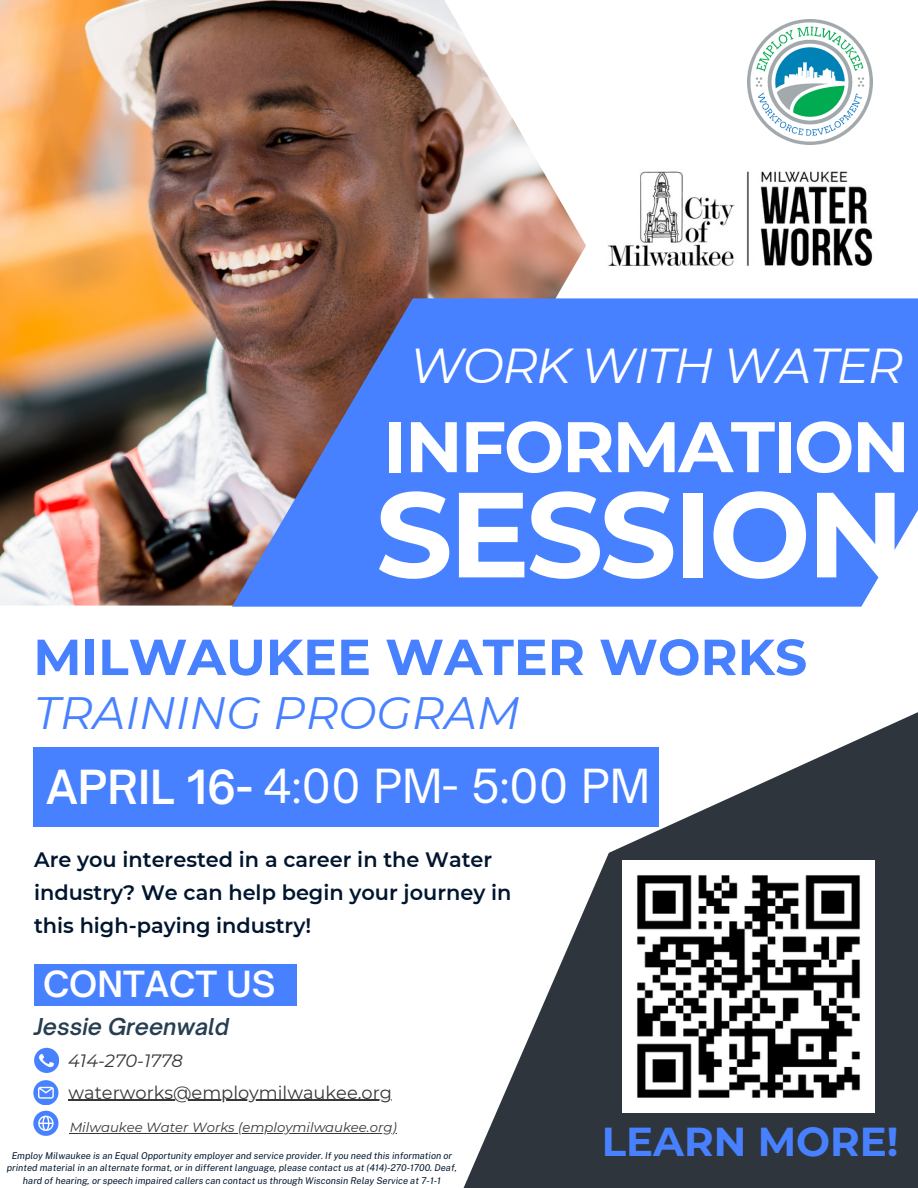
<style>
.page{position:relative;width:918px;height:1188px;background:#fff}
.page>*{position:absolute;margin:0;border:0;box-sizing:border-box;transform-origin:0 0}
.t1{font:700 120.75px "Montserrat";letter-spacing:-.03em;color:#fff}
.t2{font:700 71.4px "Montserrat";letter-spacing:-.03em;color:#fff}
.t3{font:700 50.55px "Montserrat";color:#4881ff}
.t4{font:italic 49.05px "Montserrat";letter-spacing:-.03em;color:#fff}
.t5{font:italic 45.3px "Montserrat";color:#4881ff}
.t6{font:45px "Open Sauce One";color:#fff}
.t7{font:700 40.35px "Montserrat";color:#4881ff}
.t8{font:600 34.5px "Open Sauce One";color:#fff}
.t9{font:italic 600 22.35px "Open Sauce One";color:#263e51}
.t10{font:600 20.85px/33.3px "Montserrat";color:#00162e}
.t11{font:17.85px "Montserrat";color:#373737}
.t12{font:italic 17.85px "Montserrat";color:#373737}
.t13{font:italic 13.2px "Montserrat";color:#373737}
.t14{font:italic 9.3px/12.5px "Public Sans";color:#00162e;text-align:center}
.s1{font-weight:600}
</style>
<div class="page">
<svg style="left:463px;top:712px;width:455px;height:476px;fill:#2e353d"></svg>
<img style="left:0;top:0;width:586px;height:606px">
<svg style="left:232px;top:298px;width:686px;height:309px;background:#537fe9"></svg>
<img style="left:748px;top:19px;width:125px;height:125px">
<img style="left:607px;top:171px;width:266px;height:95px">
<div style="left:34px;top:965px;width:263px;height:41px;background:#4881ff"></div>
<svg style="left:34px;top:1048px;width:25px;height:25px"></svg>
<svg style="left:33px;top:1111px;width:25px;height:24px"></svg>
<svg style="left:33px;top:1080px;width:25px;height:25px"></svg>
<img style="left:622px;top:861px;width:252px;height:252px">
<hr style="left:69px;top:1100px;width:323px;height:1px;background:#373737">
<hr style="left:70px;top:1133px;width:327px;height:1px;background:#373737">
<div style="left:33px;top:747px;width:626px;height:80px;background:#4881ff"></div>
<h6 class="t4" style="left:410px;top:335px;width:495px">WORK WITH WATER</h6>
<h1 class="t2" style="left:384px;top:403px;width:528px">INFORMATION</h1>
<h3 class="t1" style="left:376px;top:461px;width:531px">SESSION</h3>
<p class="t3" style="left:33px;top:626px;width:775px">MILWAUKEE WATER WORKS</p>
<p class="t5" style="left:34px;top:685px;width:488px">TRAINING PROGRAM</p>
<p class="t6" style="left:46px;top:758px;width:606px"><span class="s1">APRIL 16-</span> 4:00 PM- 5:00 PM</p>
<h4 class="t10" style="left:34px;top:843px;width:479px">Are you interested in a career in the Water industry? We can help begin your journey in this high-paying industry!</h4>
<p class="t8" style="left:43px;top:963px;width:234px">CONTACT US</p>
<h6 class="t9" style="left:34px;top:1013px;width:196px">Jessie Greenwald</h6>
<p class="t12" style="left:68px;top:1050px;width:116px">414-270-1778</p>
<p class="t11" style="left:69px;top:1081px;width:325px">waterworks@employmilwaukee.org</p>
<h5 class="t13" style="left:70px;top:1119px;width:329px">Milwaukee Water Works (employmilwaukee.org)</h5>
<p class="t14" style="left:12px;top:1149px;width:442px">Employ Milwaukee is an Equal Opportunity employer and service provider. If you need this information or</p>
<p class="t14" style="left:7px;top:1162px;width:451px">printed material in an alternate format, or in different language, please contact us at (414)-270-1700. Deaf, hard of hearing, or speech impaired callers can contact us through Wisconsin Relay Service at 7-1-1</p>
<p class="t7" style="left:602px;top:1117px;width:298px">LEARN MORE!</p>
</div>
